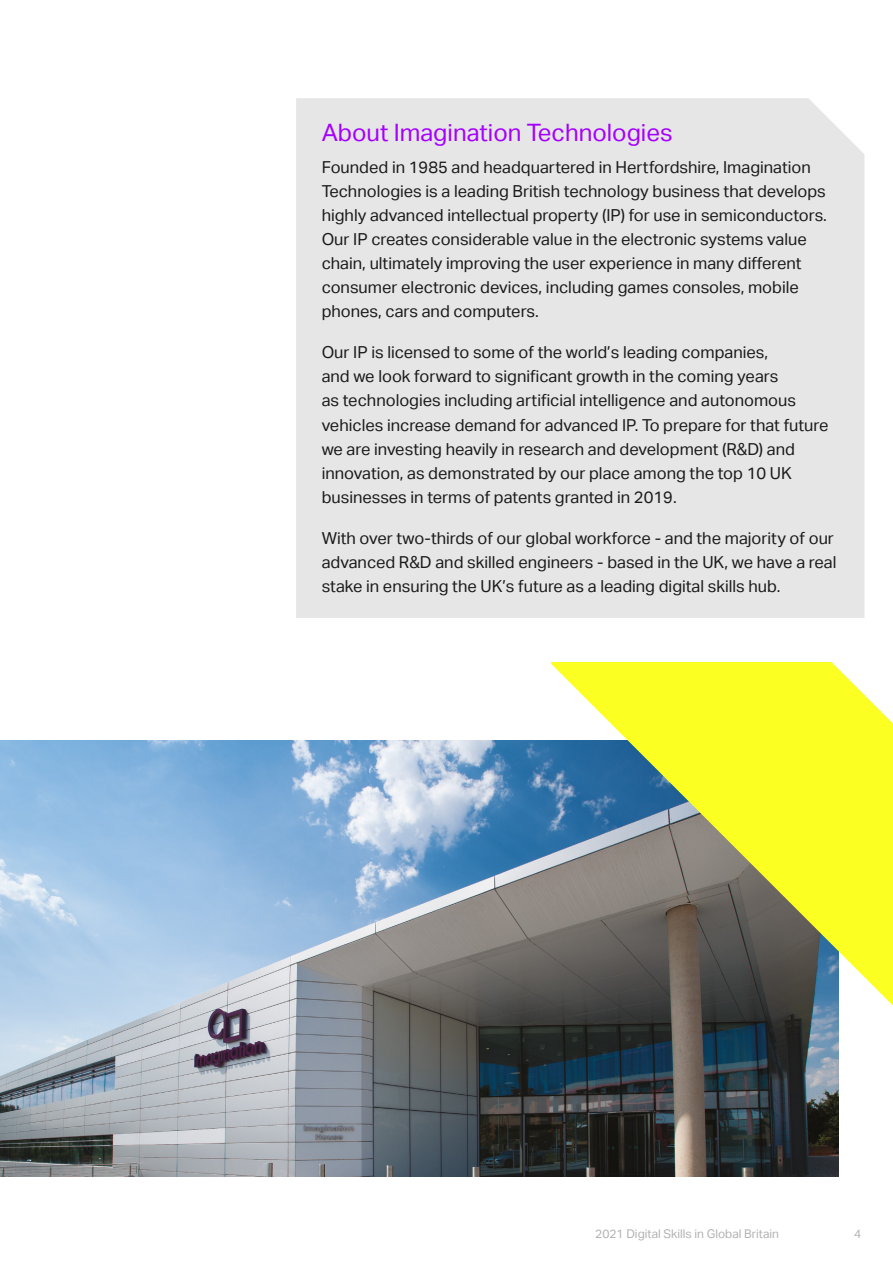
<style>
.page{position:relative;width:893px;height:1263px;background:#fff}
.page>*{position:absolute;margin:0;border:0;box-sizing:border-box;transform-origin:0 0}
.t1{font:24px "Aktiv Grotesk";color:#a500ff}
.t2{font:16.5px/24px "Aktiv Grotesk";color:#1a1a1a}
.t3{font:12px "Aktiv Grotesk";color:#b3b2b2}
</style>
<div class="page">
<img style="left:0;top:740px;width:839px;height:437px">
<div style="left:296px;top:98px;width:568px;height:520px;background:#e6e6e6"></div>
<svg style="left:551px;top:662px;width:342px;height:343px;background:#b4ba52"></svg>
<h1 class="t1" style="left:322px;top:119px;width:352px">About Imagination Technologies</h1>
<p class="t2" style="left:322px;top:156px;width:507px">Founded in 1985 and headquartered in Hertfordshire, Imagination Technologies is a leading British technology business that develops highly advanced intellectual property (IP) for use in semiconductors.<br>Our IP creates considerable value in the electronic systems value chain, ultimately improving the user experience in many different consumer electronic devices, including games consoles, mobile phones, cars and computers.</p>
<p class="t2" style="left:322px;top:341px;width:508px">Our IP is licensed to some of the world’s leading companies,<br>and we look forward to significant growth in the coming years<br>as technologies including artificial intelligence and autonomous vehicles increase demand for advanced IP. To prepare for that future we are investing heavily in research and development (R&amp;D) and innovation, as demonstrated by our place among the top 10 UK businesses in terms of patents granted in 2019.</p>
<p class="t2" style="left:322px;top:526px;width:516px">With over two-thirds of our global workforce - and the majority of our advanced R&amp;D and skilled engineers - based in the UK, we have a real stake in ensuring the UK’s future as a leading digital skills hub.</p>
<p class="t3" style="left:595px;top:1226px;width:185px">2021 Digital Skills in Global Britain</p>
<p class="t3" style="left:854px;top:1226px;width:9px">4</p>
</div>
